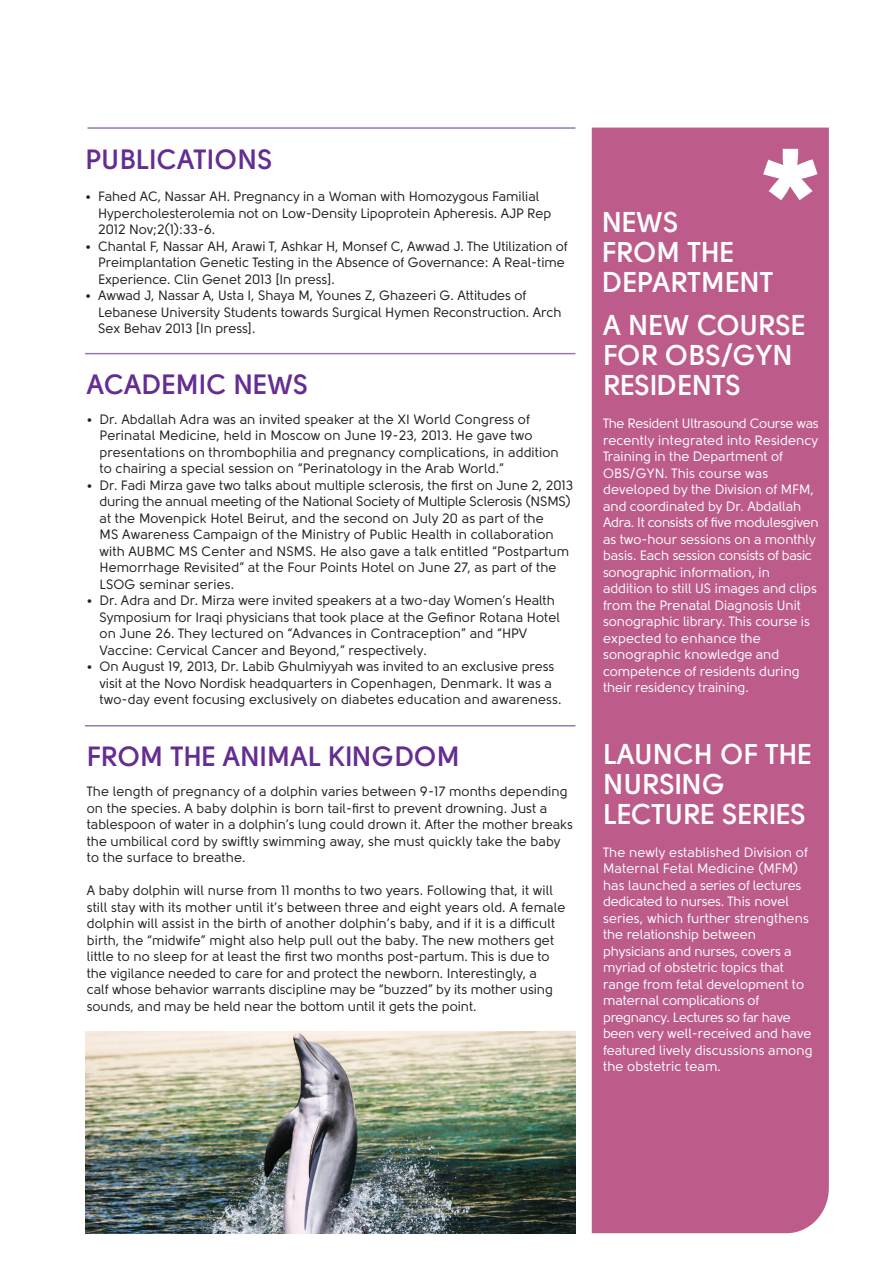
<style>
.page{position:relative;width:893px;height:1263px;background:#fff}
.page>*{position:absolute;margin:0;border:0;box-sizing:border-box;transform-origin:0 0}
.t1{font:700 28.5px/30px "Solomon";color:#fff}
.TITLES{font:700 27.75px "Solomon";color:#652d91}
.t2{font:13.5px/16.5px "Solomon";letter-spacing:.005em;color:#231f20}
.t3{font:13.5px/16.5px "Solomon";color:#fff}
</style>
<div class="page">
<hr style="left:85px;top:353px;width:490px;height:1px;background:#9878aa">
<hr style="left:85px;top:725px;width:490px;height:1px;background:#9878aa">
<hr style="left:88px;top:127px;width:487px;height:2px;background:#9878aa">
<div style="left:592px;top:128px;width:237px;height:1105px;background:#bd5c8b"></div>
<svg style="left:763px;top:149px;width:54px;height:51px"></svg>
<img style="left:85px;top:1031px;width:490px;height:202px">
<p class="TITLES" style="left:85px;top:143px;width:189px">PUBLICATIONS</p>
<p class="t2" style="left:98px;top:189px;width:455px;text-indent:-13px">• Fahed AC, Nassar AH. Pregnancy in a Woman with Homozygous Familial<br>Hypercholesterolemia not on Low-Density Lipoprotein Apheresis. AJP Rep<br>2012 Nov;2(1):33-6.</p>
<p class="t2" style="left:98px;top:238px;width:471px;text-indent:-13px">• Chantal F, Nassar AH, Arawi T, Ashkar H, Monsef C, Awwad J. The Utilization of<br>Preimplantation Genetic Testing in the Absence of Governance: A Real-time<br>Experience. Clin Genet 2013 [In press].</p>
<p class="t2" style="left:98px;top:288px;width:465px;text-indent:-13px">• Awwad J, Nassar A, Usta I, Shaya M, Younes Z, Ghazeeri G. Attitudes of<br>Lebanese University Students towards Surgical Hymen Reconstruction. Arch<br>Sex Behav 2013 [In press].</p>
<p class="TITLES" style="left:87px;top:368px;width:223px">ACADEMIC NEWS</p>
<p class="t2" style="left:100px;top:411px;width:461px;text-indent:-13px">• Dr. Abdallah Adra was an invited speaker at the XI World Congress of Perinatal Medicine, held in Moscow on June 19-23, 2013. He gave two presentations on thrombophilia and pregnancy complications, in addition to chairing a special session on “Perinatology in the Arab World.”</p>
<p class="t2" style="left:100px;top:477px;width:475px;text-indent:-13px">• Dr. Fadi Mirza gave two talks about multiple sclerosis, the first on June 2, 2013 during the annual meeting of the National Society of Multiple Sclerosis (NSMS) at the Movenpick Hotel Beirut, and the second on July 20 as part of the<br>MS Awareness Campaign of the Ministry of Public Health in collaboration with AUBMC MS Center and NSMS. He also gave a talk entitled “Postpartum Hemorrhage Revisited” at the Four Points Hotel on June 27, as part of the LSOG seminar series.</p>
<p class="t2" style="left:100px;top:592px;width:462px;text-indent:-13px">• Dr. Adra and Dr. Mirza were invited speakers at a two-day Women’s Health Symposium for Iraqi physicians that took place at the Gefinor Rotana Hotel on June 26. They lectured on “Advances in Contraception” and “HPV Vaccine: Cervical Cancer and Beyond,” respectively.</p>
<p class="t2" style="left:100px;top:658px;width:463px;text-indent:-13px">• On August 19, 2013, Dr. Labib Ghulmiyyah was invited to an exclusive press visit at the Novo Nordisk headquarters in Copenhagen, Denmark. It was a two-day event focusing exclusively on diabetes education and awareness.</p>
<p class="TITLES" style="left:87px;top:741px;width:375px">FROM THE ANIMAL KINGDOM</p>
<p class="t2" style="left:87px;top:783px;width:488px">The length of pregnancy of a dolphin varies between 9-17 months depending on the species. A baby dolphin is born tail-first to prevent drowning. Just a tablespoon of water in a dolphin’s lung could drown it. After the mother breaks the umbilical cord by swiftly swimming away, she must quickly take the baby to the surface to breathe.</p>
<p class="t2" style="left:87px;top:882px;width:480px">A baby dolphin will nurse from 11 months to two years. Following that, it will still stay with its mother until it’s between three and eight years old. A female dolphin will assist in the birth of another dolphin’s baby, and if it is a difficult birth, the “midwife” might also help pull out the baby. The new mothers get little to no sleep for at least the first two months post-partum. This is due to the vigilance needed to care for and protect the newborn. Interestingly, a<br>calf whose behavior warrants discipline may be “buzzed” by its mother using sounds, and may be held near the bottom until it gets the point.</p>
<p class="t1" style="left:602px;top:207px;width:79px">NEWS</p>
<p class="t1" style="left:602px;top:237px;width:134px">FROM THE</p>
<p class="t1" style="left:602px;top:267px;width:173px">DEPARTMENT</p>
<p class="t1" style="left:603px;top:310px;width:204px">A NEW COURSE<br>FOR OBS/GYN<br>RESIDENTS</p>
<p class="t3" style="left:603px;top:415px;width:217px">The Resident Ultrasound Course was recently integrated into Residency<br>Training in the Department of<br>OBS/GYN. This course was developed by the Division of MFM, and coordinated by Dr. Abdallah<br>Adra. It consists of five modulesgiven as two-hour sessions on a monthly basis. Each session consists of basic sonographic information, in addition to still US images and clips from the Prenatal Diagnosis Unit sonographic library. This course is expected to enhance the sonographic knowledge and competence of residents during their residency training.</p>
<p class="t1" style="left:603px;top:739px;width:210px">LAUNCH OF THE<br>NURSING<br>LECTURE SERIES</p>
<p class="t3" style="left:603px;top:844px;width:211px">The newly established Division of<br>Maternal Fetal Medicine (MFM) has launched a series of lectures dedicated to nurses. This novel series, which further strengthens the relationship between physicians and nurses, covers a myriad of obstetric topics that range from fetal development to maternal complications of pregnancy. Lectures so far have been very well-received and have featured lively discussions among the obstetric team.</p>
</div>
